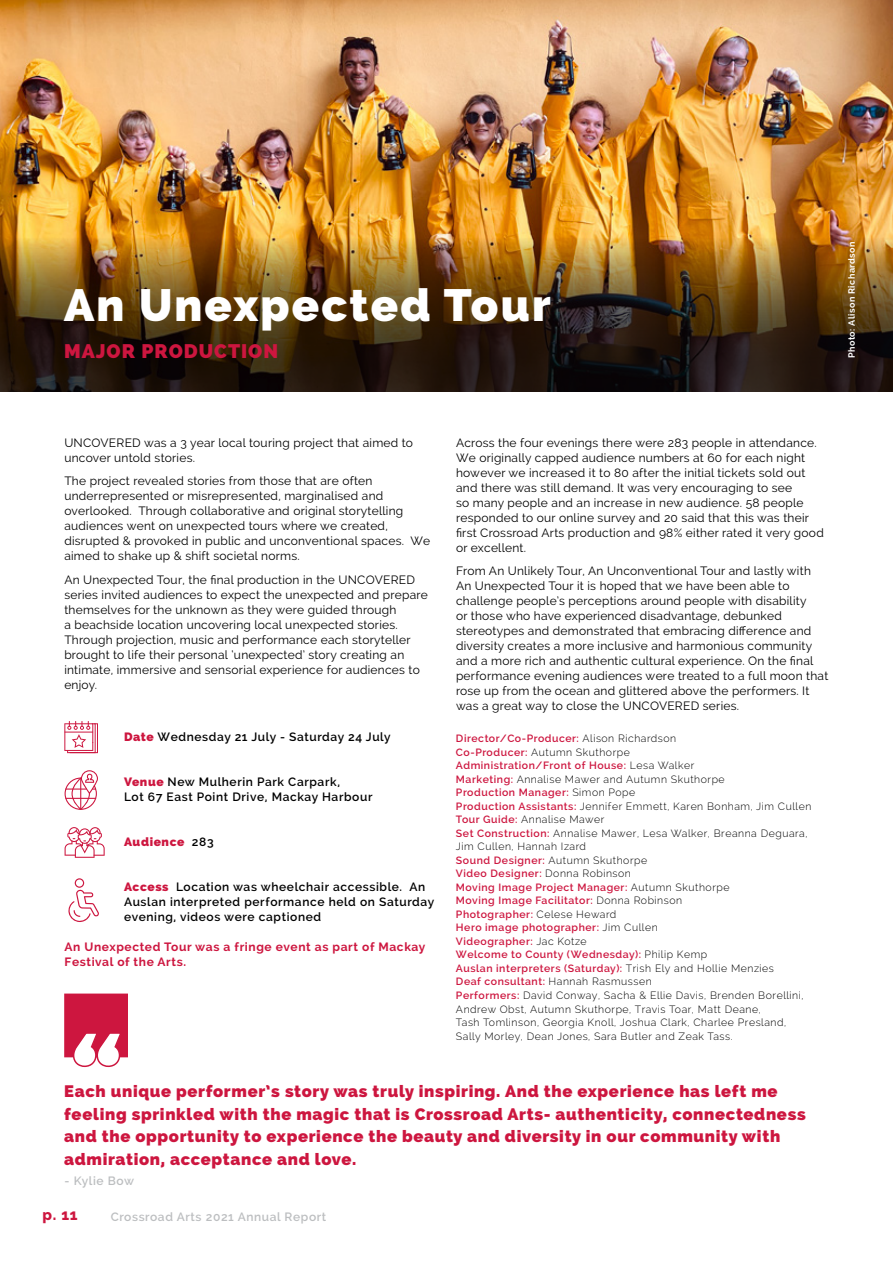
<style>
.page{position:relative;width:893px;height:1263px;background:#fff}
.page>*{position:absolute;margin:0;border:0;box-sizing:border-box;transform-origin:0 0}
.t1{font:800 45px "Raleway";letter-spacing:.05em;color:#fff}
.t2{font:800 19.5px "Raleway";letter-spacing:.05em;color:#cd163f}
.t3{font:800 16.5px/22.5px "Raleway";letter-spacing:.04em;color:#cd163f}
.t4{font:800 15px "Raleway";color:#cd163f}
.t5{font:12px/15px "Raleway";letter-spacing:.02em;color:#000}
.t6{font:600 12px/15px "Raleway";letter-spacing:.05em;color:#000}
.t7{font:700 12px/15px "Raleway";letter-spacing:.05em;color:#cd163f}
.t8{font:600 12px "Raleway";letter-spacing:.05em;color:#bcbec0}
.t9{font:800 12px "Raleway";letter-spacing:.05em;color:#cd163f}
.t10{font:300 10.5px/13.5px "Raleway";letter-spacing:.05em;color:#000}
.t11{font:700 9px "Raleway";letter-spacing:.05em;color:#fff}
.s1{font-weight:800;color:#cd163f}
.s2{font-weight:600;color:#000}
.s3{font-weight:600;color:#cd163f}
</style>
<div class="page">
<img style="left:0;top:0;width:893px;height:392px">
<img style="left:1px;top:237px;width:892px;height:155px">
<svg style="left:65px;top:827px;width:40px;height:31px"></svg>
<svg style="left:65px;top:770px;width:33px;height:40px"></svg>
<hr style="left:65px;top:788px;width:22px;height:2px;background:#cd163f">
<svg style="left:64px;top:721px;width:34px;height:32px"></svg>
<svg style="left:68px;top:878px;width:31px;height:44px"></svg>
<svg style="left:64px;top:993px;width:64px;height:75px"></svg>
<h1 class="t1" style="left:64px;top:279px;width:488px">An Unexpected Tour</h1>
<h2 class="t2" style="left:64px;top:340px;width:215px">MAJOR PRODUCTION</h2>
<p class="t11" style="left:846px;top:358px;width:118px;rotate:-90deg">Photo: Alison Richardson</p>
<p class="t5" style="left:64px;top:435px;width:350px">UNCOVERED was a 3 year local touring project that aimed to uncover untold stories.</p>
<p class="t5" style="left:64px;top:473px;width:367px">The project revealed stories from those that are often underrepresented or misrepresented, marginalised and overlooked. Through collaborative and original storytelling audiences went on unexpected tours where we created, disrupted &amp; provoked in public and unconventional spaces. We aimed to shake up &amp; shift societal norms.</p>
<p class="t5" style="left:64px;top:572px;width:365px">An Unexpected Tour, the final production in the UNCOVERED series invited audiences to expect the unexpected and prepare themselves for the unknown as they were guided through<br>a beachside location uncovering local unexpected stories.<br>Through projection, music and performance each storyteller brought to life their personal ‘unexpected’ story creating an intimate, immersive and sensorial experience for audiences to enjoy.</p>
<p class="t6" style="left:124px;top:729px;width:268px"><span class="s1">Date</span> Wednesday 21 July - Saturday 24 July</p>
<p class="t6" style="left:124px;top:774px;width:250px"><span class="s1">Venue</span> New Mulherin Park Carpark,<br>Lot 67 East Point Drive, Mackay Harbour</p>
<p class="t9" style="left:124px;top:834px;width:91px">Audience <span class="s2">283</span></p>
<p class="t6" style="left:124px;top:879px;width:312px"><span class="s1">Access</span> Location was wheelchair accessible. An<br>Auslan interpreted performance held on Saturday evening, videos were captioned</p>
<p class="t7" style="left:65px;top:939px;width:362px">An Unexpected Tour was a fringe event as part of Mackay<br>Festival of the Arts.</p>
<p class="t5" style="left:456px;top:435px;width:369px">Across the four evenings there were 283 people in attendance.<br>We originally capped audience numbers at 60 for each night however we increased it to 80 after the initial tickets sold out and there was still demand. It was very encouraging to see<br>so many people and an increase in new audience. 58 people responded to our online survey and 20 said that this was their first Crossroad Arts production and 98% either rated it very good or excellent.</p>
<p class="t5" style="left:456px;top:563px;width:374px">From An Unlikely Tour, An Unconventional Tour and lastly with An Unexpected Tour it is hoped that we have been able to challenge people’s perceptions around people with disability<br>or those who have experienced disadvantage, debunked stereotypes and demonstrated that embracing difference and diversity creates a more inclusive and harmonious community and a more rich and authentic cultural experience. On the final performance evening audiences were treated to a full moon that rose up from the ocean and glittered above the performers. It was a great way to close the UNCOVERED series.</p>
<p class="t10" style="left:456px;top:732px;width:357px"><span class="s3">Director/Co-Producer:</span> Alison Richardson<br><span class="s3">Co-Producer:</span> Autumn Skuthorpe<br><span class="s3">Administration/Front of House:</span> Lesa Walker<br><span class="s3">Marketing:</span> Annalise Mawer and Autumn Skuthorpe<br><span class="s3">Production Manager:</span> Simon Pope<br><span class="s3">Production Assistants:</span> Jennifer Emmett, Karen Bonham, Jim Cullen <span class="s3">Tour Guide:</span> Annalise Mawer<br><span class="s3">Set Construction:</span> Annalise Mawer, Lesa Walker, Breanna Deguara, Jim Cullen, Hannah Izard<br><span class="s3">Sound Designer:</span> Autumn Skuthorpe<br><span class="s3">Video Designer:</span> Donna Robinson<br><span class="s3">Moving Image Project Manager:</span> Autumn Skuthorpe<br><span class="s3">Moving Image Facilitator:</span> Donna Robinson<br><span class="s3">Photographer:</span> Celese Heward<br><span class="s3">Hero image photographer:</span> Jim Cullen<br><span class="s3">Videographer:</span> Jac Kotze<br><span class="s3">Welcome to County (Wednesday):</span> Philip Kemp<br><span class="s3">Auslan interpreters (Saturday):</span> Trish Ely and Hollie Menzies<br><span class="s3">Deaf consultant:</span> Hannah Rasmussen<br><span class="s3">Performers:</span> David Conway, Sacha &amp; Ellie Davis, Brenden Borellini, Andrew Obst, Autumn Skuthorpe, Travis Toar, Matt Deane,<br>Tash Tomlinson, Georgia Knoll, Joshua Clark, Charlee Presland, Sally Morley, Dean Jones, Sara Butler and Zeak Tass.</p>
<p class="t3" style="left:64px;top:1080px;width:743px">Each unique performer’s story was truly inspiring. And the experience has left me feeling sprinkled with the magic that is Crossroad Arts- authenticity, connectedness and the opportunity to experience the beauty and diversity in our community with admiration, acceptance and love.</p>
<p class="t8" style="left:65px;top:1174px;width:71px">- Kylie Bow</p>
<p class="t4" style="left:43px;top:1207px;width:37px">p. 11</p>
<p class="t8" style="left:111px;top:1209px;width:217px">Crossroad Arts 2021 Annual Report</p>
</div>
